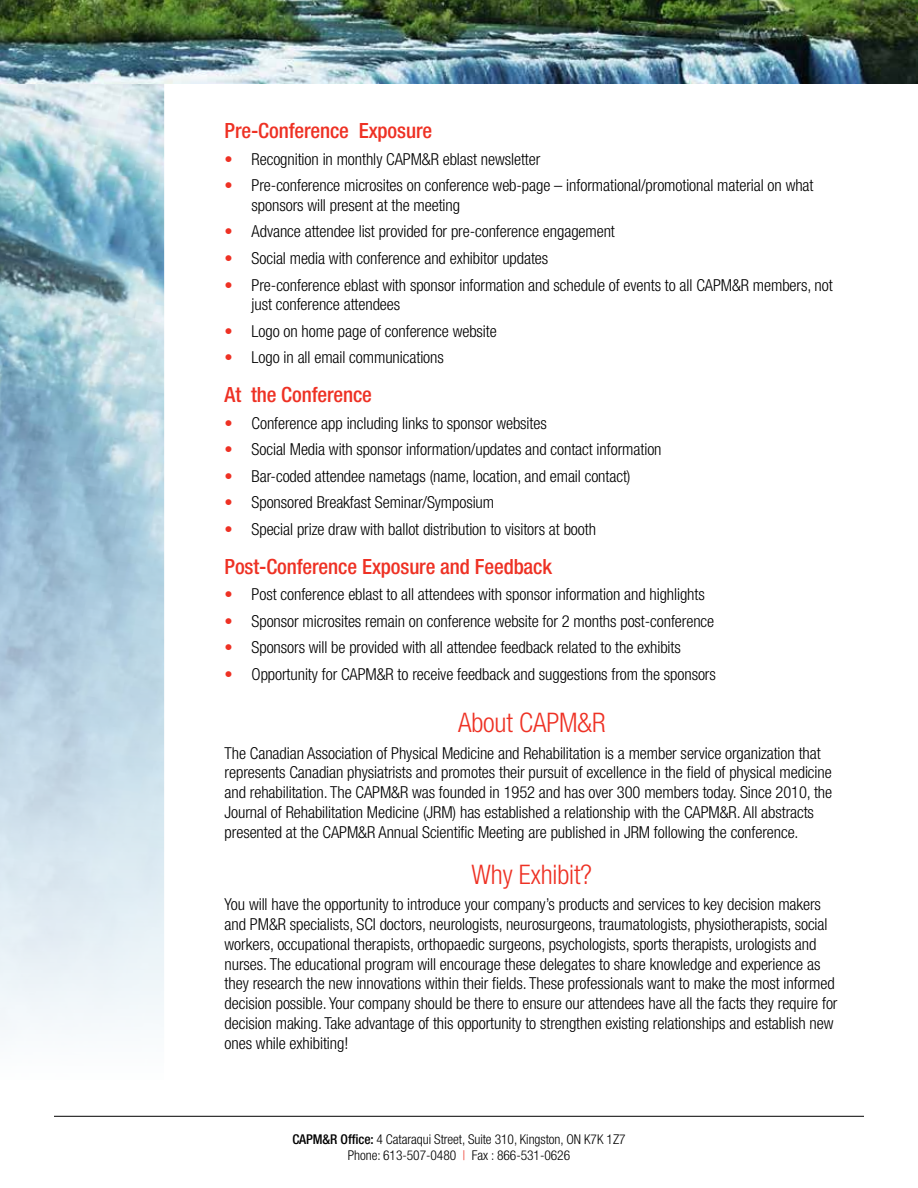
<style>
.page{position:relative;width:918px;height:1188px;background:#fff}
.page>*{position:absolute;margin:0;border:0;box-sizing:border-box;transform-origin:0 0}
.t1{font:300 condensed 27px "Helvetica Neue";letter-spacing:-.005em;color:#ee3124}
.t2{font:500 condensed 21px "Helvetica Neue";letter-spacing:-.005em;color:#ee3124}
.t3{font:300 condensed 16.5px/19.8px "Helvetica Neue";letter-spacing:-.005em;color:#000}
.t4{font:300 condensed 13.5px/16.2px "Helvetica Neue";letter-spacing:-.005em;color:#000;text-align:center}
.s1{color:#ee3124}
.s2{font-weight:500}
</style>
<div class="page">
<img style="left:0;top:84px;width:164px;height:946px">
<hr style="left:54px;top:1116px;width:810px;height:1px;background:#000">
<img style="left:0;top:0;width:918px;height:84px">
<p class="t2" style="left:225px;top:118px;width:209px">Pre-Conference Exposure</p>
<p class="t3" style="left:225px;top:149px;width:317px"><span class="s1">•</span> Recognition in monthly CAPM&amp;R eblast newsletter</p>
<p class="t3" style="left:252px;top:175px;width:563px;text-indent:-27px"><span class="s1">•</span> Pre-conference microsites on conference web-page – informational/promotional material on what sponsors will present at the meeting</p>
<p class="t3" style="left:225px;top:222px;width:392px"><span class="s1">•</span> Advance attendee list provided for pre-conference engagement</p>
<p class="t3" style="left:225px;top:248px;width:325px"><span class="s1">•</span> Social media with conference and exhibitor updates</p>
<p class="t3" style="left:252px;top:275px;width:583px;text-indent:-27px"><span class="s1">•</span> Pre-conference eblast with sponsor information and schedule of events to all CAPM&amp;R members, not just conference attendees</p>
<p class="t3" style="left:225px;top:321px;width:274px"><span class="s1">•</span> Logo on home page of conference website</p>
<p class="t3" style="left:225px;top:348px;width:221px"><span class="s1">•</span> Logo in all email communications</p>
<p class="t2" style="left:225px;top:382px;width:149px">At the Conference</p>
<p class="t3" style="left:225px;top:413px;width:324px"><span class="s1">•</span> Conference app including links to sponsor websites</p>
<p class="t3" style="left:225px;top:439px;width:438px"><span class="s1">•</span> Social Media with sponsor information/updates and contact information</p>
<p class="t3" style="left:225px;top:466px;width:407px"><span class="s1">•</span> Bar-coded attendee nametags (name, location, and email contact)</p>
<p class="t3" style="left:225px;top:492px;width:271px"><span class="s1">•</span> Sponsored Breakfast Seminar/Symposium</p>
<p class="t3" style="left:225px;top:519px;width:373px"><span class="s1">•</span> Special prize draw with ballot distribution to visitors at booth</p>
<p class="t2" style="left:225px;top:554px;width:329px">Post-Conference Exposure and Feedback</p>
<p class="t3" style="left:225px;top:584px;width:482px"><span class="s1">•</span> Post conference eblast to all attendees with sponsor information and highlights</p>
<p class="t3" style="left:225px;top:611px;width:491px"><span class="s1">•</span> Sponsor microsites remain on conference website for 2 months post-conference</p>
<p class="t3" style="left:225px;top:637px;width:458px"><span class="s1">•</span> Sponsors will be provided with all attendee feedback related to the exhibits</p>
<p class="t3" style="left:225px;top:664px;width:493px"><span class="s1">•</span> Opportunity for CAPM&amp;R to receive feedback and suggestions from the sponsors</p>
<h1 class="t1" style="left:458px;top:707px;width:149px">About CAPM&amp;R</h1>
<p class="t3" style="left:225px;top:743px;width:609px">The Canadian Association of Physical Medicine and Rehabilitation is a member service organization that represents Canadian physiatrists and promotes their pursuit of excellence in the field of physical medicine and rehabilitation. The CAPM&amp;R was founded in 1952 and has over 300 members today. Since 2010, the Journal of Rehabilitation Medicine (JRM) has established a relationship with the CAPM&amp;R. All abstracts presented at the CAPM&amp;R Annual Scientific Meeting are published in JRM following the conference.</p>
<h1 class="t1" style="left:472px;top:859px;width:122px">Why Exhibit?</h1>
<p class="t3" style="left:225px;top:894px;width:614px">You will have the opportunity to introduce your company’s products and services to key decision makers and PM&amp;R specialists, SCI doctors, neurologists, neurosurgeons, traumatologists, physiotherapists, social workers, occupational therapists, orthopaedic surgeons, psychologists, sports therapists, urologists and nurses. The educational program will encourage these delegates to share knowledge and experience as they research the new innovations within their fields. These professionals want to make the most informed decision possible. Your company should be there to ensure our attendees have all the facts they require for decision making. Take advantage of this opportunity to strengthen existing relationships and establish new ones while exhibiting!</p>
<p class="t4" style="left:292px;top:1131px;width:335px"><span class="s2">CAPM&amp;R Office:</span> 4 Cataraqui Street, Suite 310, Kingston, ON K7K 1Z7<br>Phone: 613-507-0480 <span class="s1">|</span> Fax : 866-531-0626</p>
</div>
